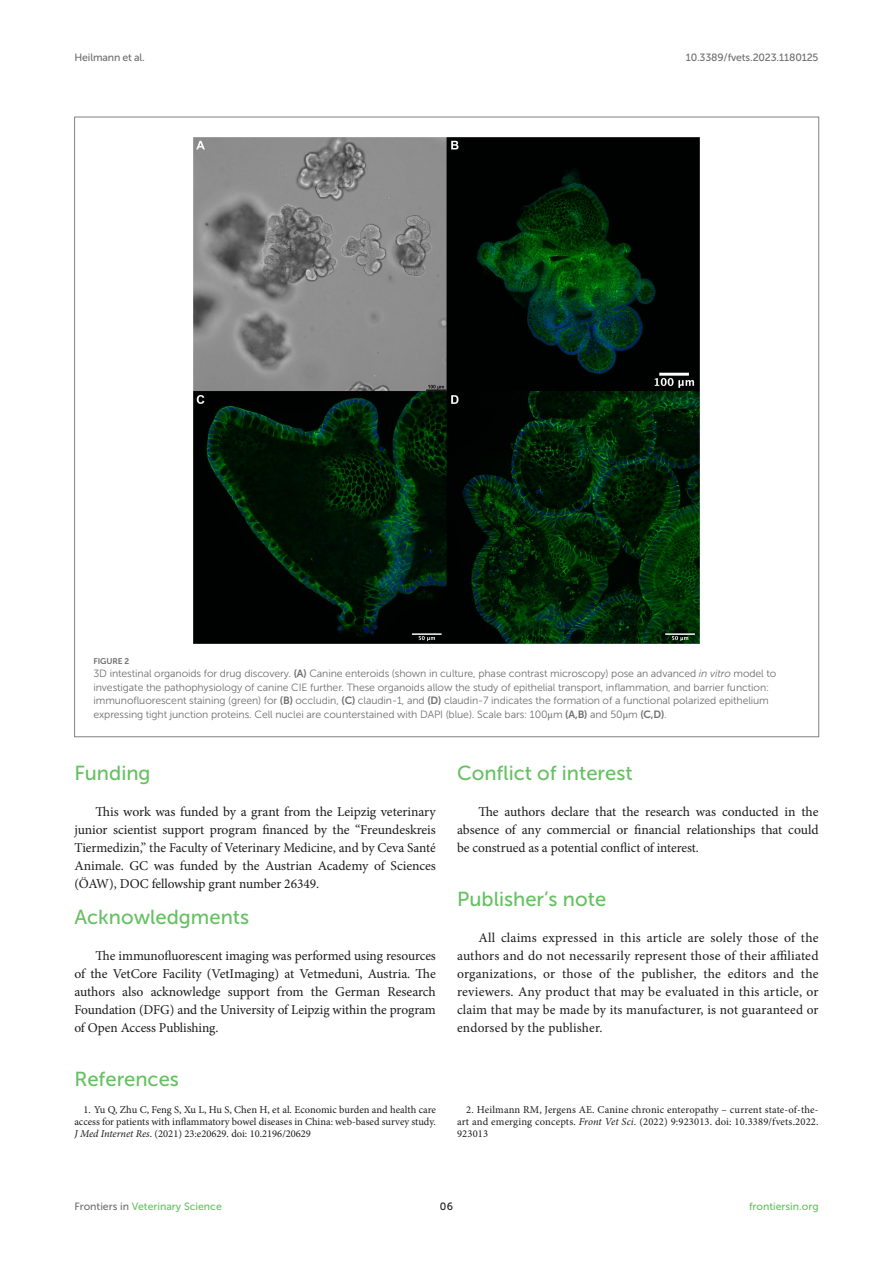
<style>
.page{position:relative;width:893px;height:1263px;background:#fff}
.page>*{position:absolute;margin:0;border:0;box-sizing:border-box;transform-origin:0 0}
.HEAD_1{font:20.25px "Museo Sans 500";color:#65c161}
.REF_HD{font:20.25px "Museo Sans 500";color:#65c161}
.TEXT_FLUSH{font:13.5px/18px "Minion Pro";letter-spacing:-.005em;color:#1b1c1b;text-align:justify}
.FIG_LEG{font:10.5px/13.5px "Museo Sans 300";letter-spacing:-.01em;color:#706f70}
.REF_00{font:10.5px/12px "Minion Pro";letter-spacing:.005em;color:#1b1c1b;text-align:justify}
.t1{font:10.5px "Museo Sans 500";color:#65c161}
.t2{font:10.5px "Museo Sans 500";letter-spacing:-.015em;color:#706f70}
.t3{font:10.5px "Museo Sans 500";color:#1b1c1b}
.FIG_HD{font:8.25px "Museo Sans 700";letter-spacing:-.01em;color:#706f70}
.s1{font-family:"Museo Sans 700"}
.s2{font-style:italic}
.s3{font-family:"STIX General"}
.s4{color:#706f70}
</style>
<div class="page">
<img style="left:193px;top:137px;width:507px;height:507px">
<p class="t2" style="left:74px;top:51px;width:72px">Heilmann et al.</p>
<p class="t2" style="left:686px;top:51px;width:134px">10.3389/fvets.2023.1180125</p>
<p class="FIG_HD" style="left:94px;top:656px;width:37px">FIGURE 2</p>
<p class="FIG_LEG" style="left:94px;top:667px;width:684px">3D intestinal organoids for drug discovery. <span class="s1">(A)</span> Canine enteroids (shown in culture, phase contrast microscopy) pose an advanced <span class="s2">in vitro</span> model to investigate the pathophysiology of canine CIE further. These organoids allow the study of epithelial transport, inflammation, and barrier function: immunofluorescent staining (green) for <span class="s1">(B)</span> occludin, <span class="s1">(C)</span> claudin-1, and <span class="s1">(D)</span> claudin-7 indicates the formation of a functional polarized epithelium expressing tight junction proteins. Cell nuclei are counterstained with DAPI (blue). Scale bars: 100 <span class="s3">μ</span>m <span class="s1">(A,B)</span> and 50 <span class="s3">μ</span>m <span class="s1">(C,D)</span>.</p>
<p class="HEAD_1" style="left:74px;top:762px;width:78px">Funding</p>
<p class="TEXT_FLUSH" style="left:74px;top:803px;width:363px;text-indent:21px">This work was funded by a grant from the Leipzig veterinary junior scientist support program financed by the “Freundeskreis Tiermedizin,” the Faculty of Veterinary Medicine, and by Ceva Santé Animale. GC was funded by the Austrian Academy of Sciences (ÖAW), DOC fellowship grant number 26349.</p>
<p class="HEAD_1" style="left:74px;top:906px;width:176px">Acknowledgments</p>
<p class="TEXT_FLUSH" style="left:74px;top:947px;width:363px;text-indent:21px">The immunofluorescent imaging was performed using resources of the VetCore Facility (VetImaging) at Vetmeduni, Austria. The authors also acknowledge support from the German Research Foundation (DFG) and the University of Leipzig within the program of Open Access Publishing.</p>
<p class="HEAD_1" style="left:457px;top:762px;width:177px">Conflict of interest</p>
<p class="TEXT_FLUSH" style="left:457px;top:803px;width:363px;text-indent:21px">The authors declare that the research was conducted in the absence of any commercial or financial relationships that could be construed as a potential conflict of interest.</p>
<p class="HEAD_1" style="left:457px;top:888px;width:151px">Publisher’s note</p>
<p class="TEXT_FLUSH" style="left:457px;top:929px;width:363px;text-indent:21px">All claims expressed in this article are solely those of the authors and do not necessarily represent those of their affiliated organizations, or those of the publisher, the editors and the reviewers. Any product that may be evaluated in this article, or claim that may be made by its manufacturer, is not guaranteed or endorsed by the publisher.</p>
<p class="REF_HD" style="left:74px;top:1068px;width:106px">References</p>
<p class="REF_00" style="left:74px;top:1104px;width:363px;text-indent:9px">1. Yu Q, Zhu C, Feng S, Xu L, Hu S, Chen H, et al. Economic burden and health care access for patients with inflammatory bowel diseases in China: web-based survey study.<br><span class="s2">J Med Internet Res</span>. (2021) 23:e20629. doi: 10.2196/20629</p>
<p class="REF_00" style="left:457px;top:1104px;width:363px;text-indent:9px">2. Heilmann RM, Jergens AE. Canine chronic enteropathy – current state-of-the&shy;art and emerging concepts. <span class="s2">Front Vet Sci</span>. (2022) 9:923013. doi: 10.3389/fvets.2022.<br>923013</p>
<p class="t1" style="left:74px;top:1200px;width:149px"><span class="s4">Frontiers in</span> Veterinary Science</p>
<p class="t3" style="left:440px;top:1200px;width:15px">06</p>
<p class="t1" style="left:749px;top:1200px;width:71px">frontiersin.org</p>
</div>
